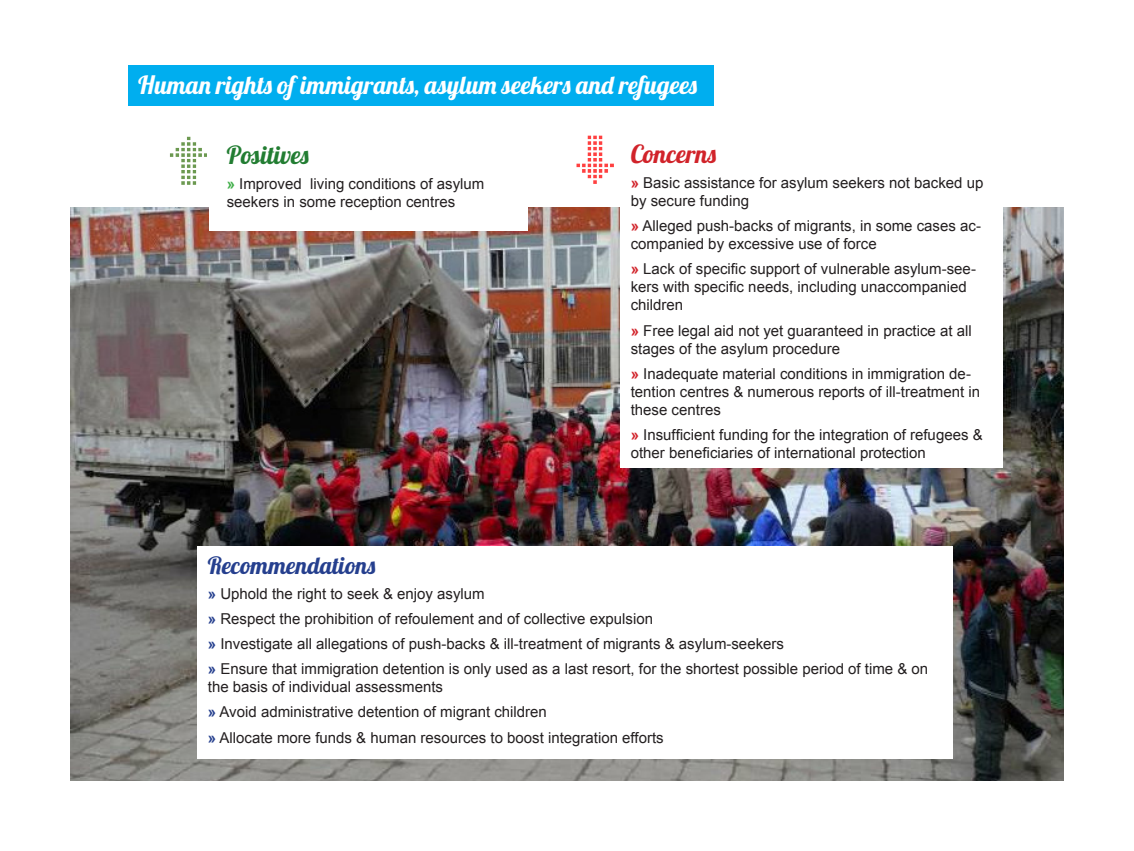
<style>
.page{position:relative;width:1134px;height:851px;background:#fff}
.page>*{position:absolute;margin:0;border:0;box-sizing:border-box;transform-origin:0 0}
.t1{font:25px "Lobster 1.4";color:#fff}
.t2{font:25px "Lobster 1.4";color:#227d32}
.t3{font:25px "Lobster 1.4";color:#d1232a}
.t4{font:23.75px "Lobster 1.4";color:#253f8e}
.t5{font:15px/18px "Arial";color:#231f20}
.s1{font-weight:700;color:#40ae49}
.s2{font-weight:700;color:#d1232a}
.s3{font-weight:700;color:#253f8e}
</style>
<div class="page">
<img style="left:70px;top:207px;width:993px;height:573px">
<div style="left:197px;top:546px;width:756px;height:212px;background:#fff"></div>
<div style="left:620px;top:145px;width:383px;height:323px;background:#fff"></div>
<img style="left:576px;top:136px;width:37px;height:47px">
<div style="left:209px;top:139px;width:319px;height:91px;background:#fff"></div>
<img style="left:170px;top:136px;width:37px;height:48px">
<div style="left:128px;top:66px;width:585px;height:40px;background:#00aeef"></div>
<p class="t1" style="left:138px;top:69px;width:560px">Human rights of immigrants, asylum seekers and refugees</p>
<p class="t2" style="left:227px;top:139px;width:83px">Positives</p>
<p class="t5" style="left:227px;top:175px;width:259px"><span class="s1">»</span> Improved living conditions of asylum seekers in some reception centres</p>
<p class="t3" style="left:631px;top:138px;width:87px">Concerns</p>
<p class="t5" style="left:631px;top:174px;width:354px"><span class="s2">»</span> Basic assistance for asylum seekers not backed up by secure funding</p>
<p class="t5" style="left:631px;top:217px;width:352px"><span class="s2">»</span> Alleged push-backs of migrants, in some cases ac&shy;companied by excessive use of force</p>
<p class="t5" style="left:631px;top:260px;width:347px"><span class="s2">»</span> Lack of specific support of vulnerable asylum-see&shy;kers with specific needs, including unaccompanied children</p>
<p class="t5" style="left:631px;top:321px;width:343px"><span class="s2">»</span> Free legal aid not yet guaranteed in practice at all stages of the asylum procedure</p>
<p class="t5" style="left:631px;top:364px;width:351px"><span class="s2">»</span> Inadequate material conditions in immigration de&shy;tention centres &amp; numerous reports of ill-treatment in these centres</p>
<p class="t5" style="left:631px;top:425px;width:353px"><span class="s2">»</span> Insufficient funding for the integration of refugees &amp; other beneficiaries of international protection</p>
<p class="t4" style="left:208px;top:550px;width:169px">Recommendations</p>
<p class="t5" style="left:208px;top:584px;width:278px"><span class="s3">»</span> Uphold the right to seek &amp; enjoy asylum</p>
<p class="t5" style="left:208px;top:610px;width:447px"><span class="s3">»</span> Respect the prohibition of refoulement and of collective expulsion</p>
<p class="t5" style="left:208px;top:635px;width:578px"><span class="s3">»</span> Investigate all allegations of push-backs &amp; ill-treatment of migrants &amp; asylum-seekers</p>
<p class="t5" style="left:208px;top:660px;width:722px"><span class="s3">»</span> Ensure that immigration detention is only used as a last resort, for the shortest possible period of time &amp; on the basis of individual assessments</p>
<p class="t5" style="left:208px;top:703px;width:341px"><span class="s3">»</span> Avoid administrative detention of migrant children</p>
<p class="t5" style="left:208px;top:728px;width:457px"><span class="s3">»</span> Allocate more funds &amp; human resources to boost integration efforts</p>
</div>
